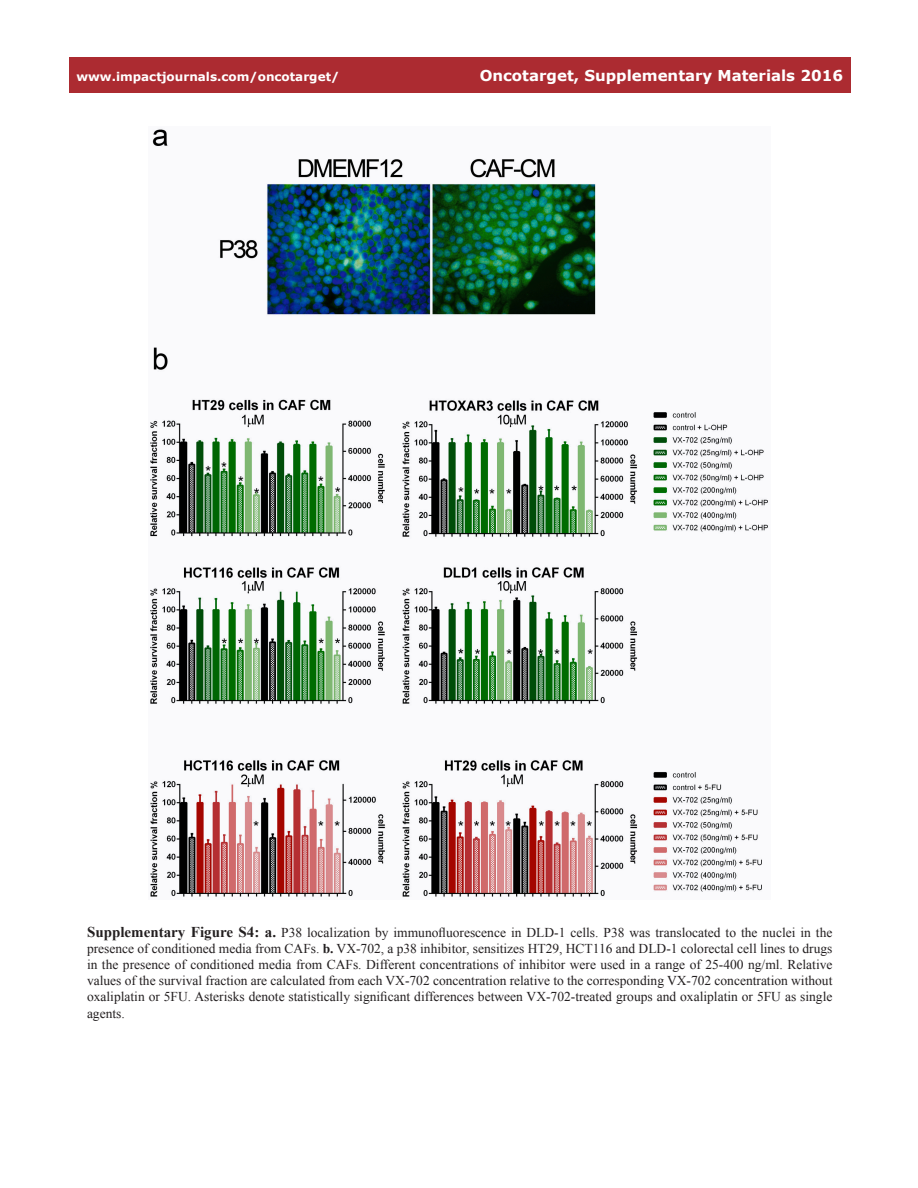
<style>
.page{position:relative;width:918px;height:1188px;background:#fff}
.page>*{position:absolute;margin:0;border:0;box-sizing:border-box;transform-origin:0 0}
.t1{font:700 15px "Verdana";color:#fff}
.figuretext{font:13.5px/16.2px "Times New Roman";color:#231f20;text-align:justify}
.t2{font:700 12px "Verdana";color:#fff}
.s1{font-weight:700;font-size:15px}
.s2{font-weight:700}
</style>
<div class="page">
<div style="left:69px;top:57px;width:781px;height:36px;background:#ac2b31"></div>
<img style="left:150px;top:129px;width:618px;height:768px">
<p class="t2" style="left:76px;top:68px;width:264px">www.impactjournals.com/oncotarget/</p>
<p class="t1" style="left:480px;top:65px;width:365px">Oncotarget, Supplementary Materials 2016</p>
<p class="figuretext" style="left:87px;top:924px;width:747px"><span class="s1">Supplementary Figure S4: a.</span> P38 localization by immunofluorescence in DLD-1 cells. P38 was translocated to the nuclei in the presence of conditioned media from CAFs. <span class="s2">b.</span> VX-702, a p38 inhibitor, sensitizes HT29, HCT116 and DLD-1 colorectal cell lines to drugs in the presence of conditioned media from CAFs. Different concentrations of inhibitor were used in a range of 25-400 ng/ml. Relative values of the survival fraction are calculated from each VX-702 concentration relative to the corresponding VX-702 concentration without oxaliplatin or 5FU. Asterisks denote statistically significant differences between VX-702-treated groups and oxaliplatin or 5FU as single agents.</p>
</div>
